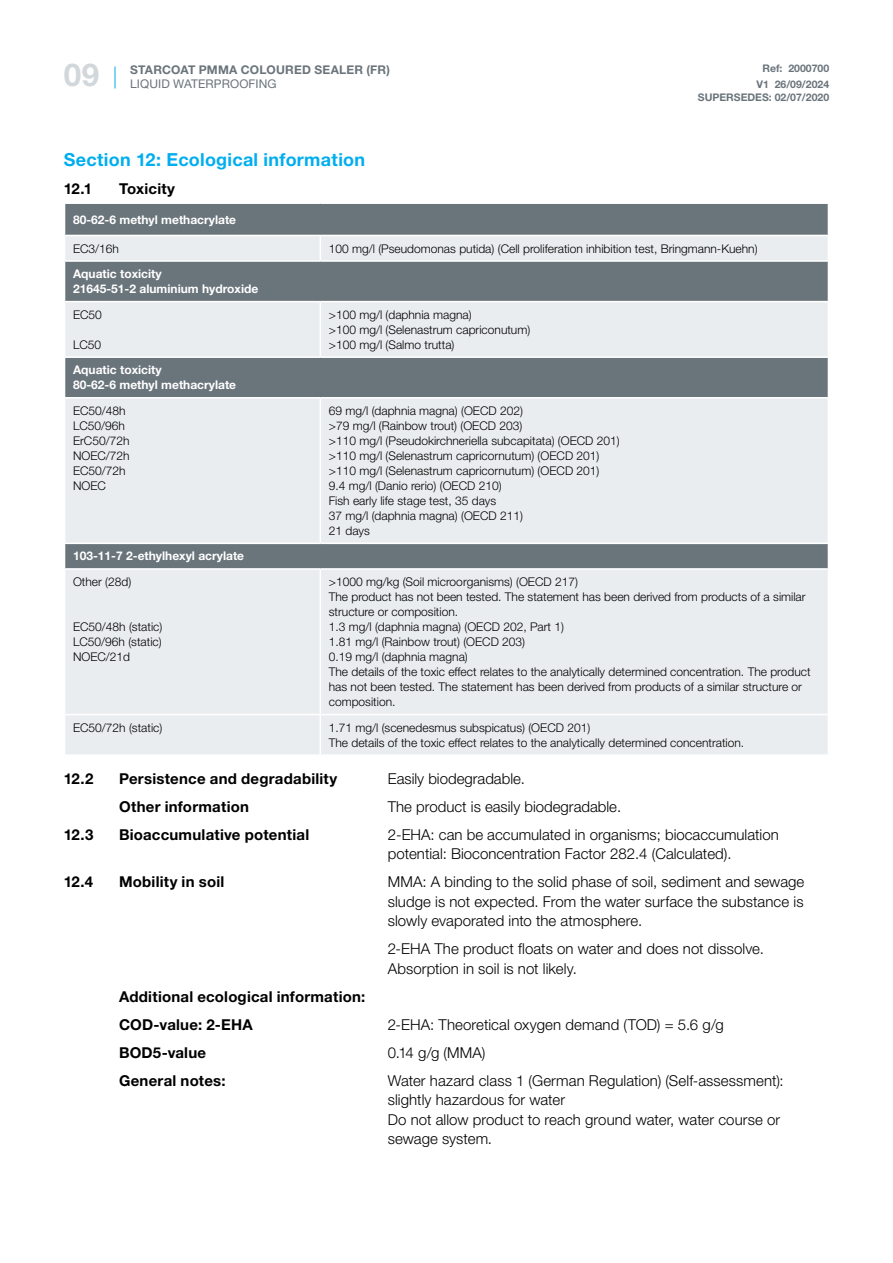
<style>
.page{position:relative;width:893px;height:1263px;background:#fff}
.page>*{position:absolute;margin:0;border:0;box-sizing:border-box;transform-origin:0 0}
.t1{font:700 31.5px "Helvetica Neue LT Std";color:#d1d7db}
.t2{font:700 18px "Helvetica Neue LT Std";letter-spacing:.015em;color:#00aeef}
.t3{font:300 15px/19.5px "Helvetica Neue LT Std";color:#000}
.t4{font:700 15px/28px "Helvetica Neue LT Std";letter-spacing:.015em;color:#000}
.t5{font:300 12px/15px "Helvetica Neue LT Std";color:#000}
.t6{font:700 12px/15px "Helvetica Neue LT Std";color:#fff}
.t7{font:700 12px "Helvetica Neue LT Std";letter-spacing:.02em;color:#6a747b}
.t8{font:12px "Helvetica Neue LT Std";letter-spacing:.01em;color:#6a747b}
.t9{font:700 10.5px/16.8px "Helvetica Neue LT Std";color:#6a747b;text-align:center}
</style>
<div class="page">
<svg style="left:115px;top:66px;width:1px;height:23px"></svg>
<div style="left:65px;top:204px;width:763px;height:31px;background:#6a747b"></div>
<svg style="left:65px;top:236px;width:763px;height:518px;background:#d0d4d7"></svg>
<svg style="left:320px;top:236px;width:1px;height:24px"></svg>
<hr style="left:320px;top:260px;width:509px;height:2px;background:#fff">
<hr style="left:320px;top:301px;width:509px;height:1px;background:#fff">
<hr style="left:320px;top:302px;width:1px;height:54px;background:#fff">
<hr style="left:320px;top:356px;width:509px;height:2px;background:#fff">
<hr style="left:320px;top:397px;width:509px;height:1px;background:#fff">
<hr style="left:320px;top:398px;width:1px;height:145px;background:#fff">
<hr style="left:320px;top:543px;width:509px;height:1px;background:#fff">
<hr style="left:320px;top:568px;width:509px;height:2px;background:#fff">
<hr style="left:320px;top:570px;width:1px;height:144px;background:#fff">
<hr style="left:320px;top:714px;width:509px;height:1px;background:#fff">
<hr style="left:320px;top:715px;width:1px;height:39px;background:#fff">
<hr style="left:64px;top:260px;width:256px;height:2px;background:#fff">
<hr style="left:64px;top:301px;width:256px;height:1px;background:#fff">
<hr style="left:64px;top:356px;width:256px;height:2px;background:#fff">
<hr style="left:64px;top:397px;width:256px;height:1px;background:#fff">
<hr style="left:64px;top:543px;width:256px;height:1px;background:#fff">
<hr style="left:64px;top:568px;width:256px;height:2px;background:#fff">
<hr style="left:64px;top:714px;width:256px;height:1px;background:#fff">
<h1 class="t1" style="left:64px;top:56px;width:37px">09</h1>
<p class="t7" style="left:130px;top:62px;width:261px">STARCOAT PMMA COLOURED SEALER (FR)</p>
<p class="t8" style="left:130px;top:76px;width:148px">LIQUID WATERPROOFING</p>
<p class="t9" style="left:756px;top:59px;width:74px">Ref: 2000700<br>V1 26/09/2024</p>
<p class="t9" style="left:698px;top:89px;width:133px">SUPERSEDES: 02/07/2020</p>
<h2 class="t2" style="left:64px;top:148px;width:303px">Section 12: Ecological information</h2>
<p class="t4" style="left:64px;top:174px;width:30px">12.1</p>
<p class="t4" style="left:119px;top:174px;width:58px">Toxicity</p>
<p class="t6" style="left:73px;top:212px;width:165px">80-62-6 methyl methacrylate</p>
<p class="t5" style="left:73px;top:240px;width:48px">EC3/16h</p>
<p class="t5" style="left:329px;top:240px;width:430px">100 mg/l (Pseudomonas putida) (Cell proliferation inhibition test, Bringmann-Kuehn)</p>
<p class="t6" style="left:73px;top:266px;width:187px">Aquatic toxicity<br>21645-51-2 aluminium hydroxide</p>
<p class="t5" style="left:73px;top:307px;width:30px">EC50</p>
<p class="t5" style="left:73px;top:337px;width:30px">LC50</p>
<p class="t5" style="left:329px;top:307px;width:203px">&gt;100 mg/l (daphnia magna)<br>&gt;100 mg/l (Selenastrum capriconutum) &gt;100 mg/l (Salmo trutta)</p>
<p class="t6" style="left:73px;top:362px;width:165px">Aquatic toxicity<br>80-62-6 methyl methacrylate</p>
<p class="t5" style="left:73px;top:403px;width:58px">EC50/48h<br>LC50/96h<br>ErC50/72h<br>NOEC/72h<br>EC50/72h<br>NOEC</p>
<p class="t5" style="left:329px;top:403px;width:292px">69 mg/l (daphnia magna) (OECD 202)<br>&gt;79 mg/l (Rainbow trout) (OECD 203)<br>&gt;110 mg/l (Pseudokirchneriella subcapitata) (OECD 201) &gt;110 mg/l (Selenastrum capricornutum) (OECD 201) &gt;110 mg/l (Selenastrum capricornutum) (OECD 201)<br>9.4 mg/l (Danio rerio) (OECD 210)<br>Fish early life stage test, 35 days<br>37 mg/l (daphnia magna) (OECD 211)<br>21 days</p>
<p class="t6" style="left:73px;top:548px;width:173px">103-11-7 2-ethylhexyl acrylate</p>
<p class="t5" style="left:73px;top:574px;width:60px">Other (28d)</p>
<p class="t5" style="left:73px;top:619px;width:91px;text-align:justify">EC50/48h (static)<br>LC50/96h (static)<br>NOEC/21d</p>
<p class="t5" style="left:329px;top:574px;width:483px">&gt;1000 mg/kg (Soil microorganisms) (OECD 217)<br>The product has not been tested. The statement has been derived from products of a similar structure or composition.<br>1.3 mg/l (daphnia magna) (OECD 202, Part 1)<br>1.81 mg/l (Rainbow trout) (OECD 203)<br>0.19 mg/l (daphnia magna)<br>The details of the toxic effect relates to the analytically determined concentration. The product has not been tested. The statement has been derived from products of a similar structure or composition.</p>
<p class="t5" style="left:73px;top:719px;width:91px">EC50/72h (static)</p>
<p class="t5" style="left:329px;top:719px;width:417px">1.71 mg/l (scenedesmus subspicatus) (OECD 201)<br>The details of the toxic effect relates to the analytically determined concentration.</p>
<p class="t4" style="left:64px;top:764px;width:31px">12.2</p>
<p class="t4" style="left:119px;top:764px;width:220px">Persistence and degradability</p>
<p class="t3" style="left:388px;top:768px;width:139px">Easily biodegradable.</p>
<p class="t4" style="left:119px;top:792px;width:131px">Other information</p>
<p class="t3" style="left:388px;top:796px;width:235px">The product is easily biodegradable.</p>
<p class="t4" style="left:64px;top:820px;width:31px">12.3</p>
<p class="t4" style="left:119px;top:820px;width:192px">Bioaccumulative potential</p>
<p class="t3" style="left:388px;top:824px;width:392px">2-EHA: can be accumulated in organisms; biocaccumulation potential: Bioconcentration Factor 282.4 (Calculated).</p>
<p class="t4" style="left:64px;top:868px;width:31px">12.4</p>
<p class="t4" style="left:119px;top:868px;width:107px">Mobility in soil</p>
<p class="t3" style="left:388px;top:872px;width:418px;text-align:justify">MMA: A binding to the solid phase of soil, sediment and sewage sludge is not expected. From the water surface the substance is slowly evaporated into the atmosphere.</p>
<p class="t3" style="left:388px;top:939px;width:378px">2-EHA The product floats on water and does not dissolve.<br>Absorption in soil is not likely.</p>
<p class="t4" style="left:119px;top:982px;width:248px">Additional ecological information:<br>COD-value: 2-EHA</p>
<p class="t3" style="left:388px;top:1014px;width:337px">2-EHA: Theoretical oxygen demand (TOD) = 5.6 g/g</p>
<p class="t4" style="left:119px;top:1038px;width:89px">BOD5-value</p>
<p class="t3" style="left:388px;top:1042px;width:99px">0.14 g/g (MMA)</p>
<p class="t4" style="left:119px;top:1066px;width:108px">General notes:</p>
<p class="t3" style="left:388px;top:1070px;width:397px">Water hazard class 1 (German Regulation) (Self-assessment): slightly hazardous for water<br>Do not allow product to reach ground water, water course or sewage system.</p>
</div>
